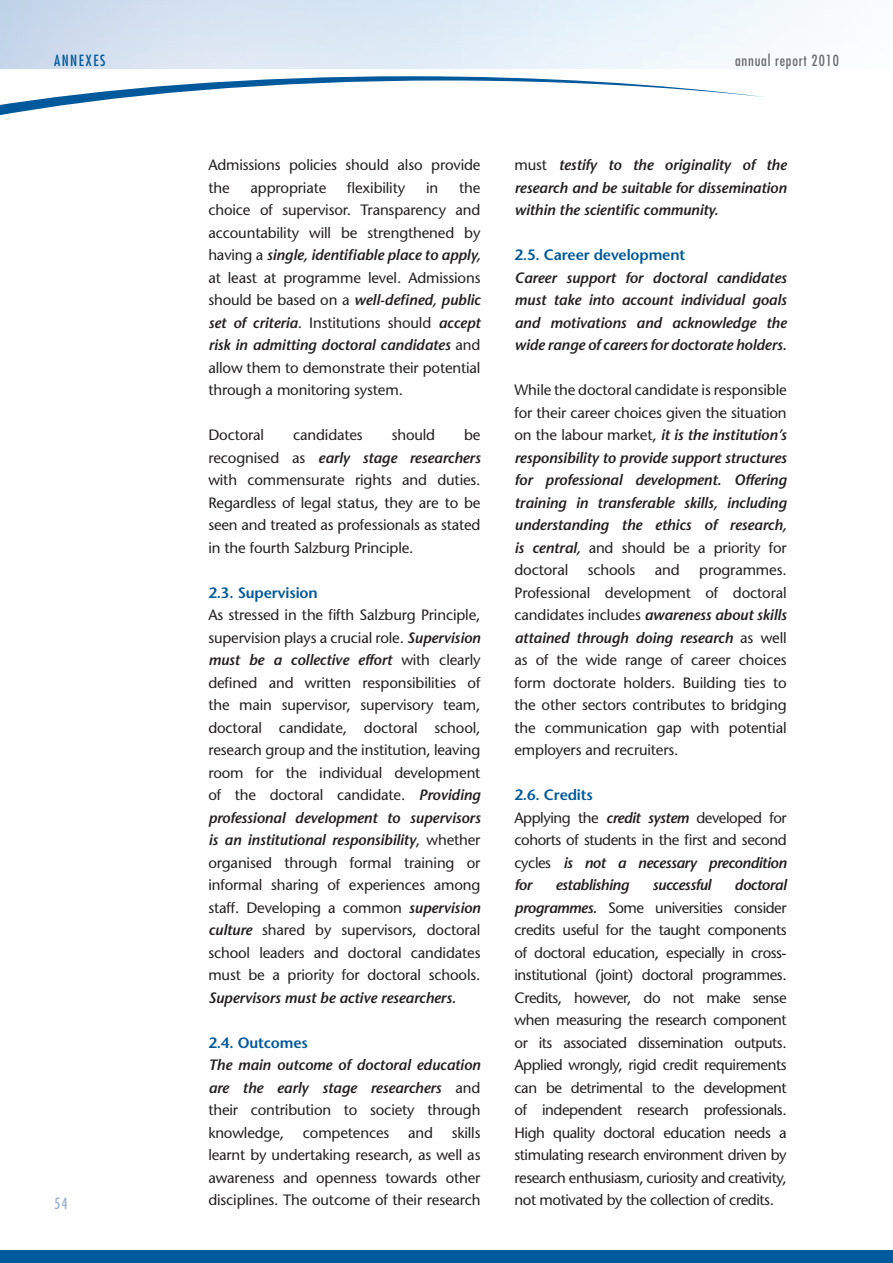
<style>
.page{position:relative;width:893px;height:1263px;background:#fff}
.page>*{position:absolute;margin:0;border:0;box-sizing:border-box;transform-origin:0 0}
.t1{font:15px/22.5px "Stone Sans";letter-spacing:-.01em;color:#231f20;text-align:justify}
.t2{font:italic 600 15px/22.5px "Stone Sans";letter-spacing:-.01em;color:#231f20;text-align:justify}
.t3{font:15px/22.5px "Stone Sans";letter-spacing:-.03em;color:#231f20}
.t4{font:600 15px "Stone Sans";letter-spacing:-.01em;color:#00599b}
.t5{font:italic 600 15px "Stone Sans";letter-spacing:-.03em;color:#231f20}
.t6{font:condensed 15px "Futura Std";letter-spacing:.05em;color:#6c6d70}
.t7{font:condensed 15px "Futura Std";color:#00599b}
.t8{font:condensed 15px "Futura Std";color:#99afd3}
.s1{font-weight:600;font-style:italic}
.s2{font-weight:400;font-style:normal}
.s3{font-weight:600;color:#00599b}
</style>
<div class="page">
<svg style="left:0;top:76px;width:763px;height:40px"></svg>
<div style="left:0;top:1250px;width:223px;height:13px;background:#00599b"></div>
<div style="left:223px;top:1250px;width:223px;height:13px;background:#00599b"></div>
<div style="left:446px;top:1250px;width:224px;height:13px;background:#00599b"></div>
<div style="left:670px;top:1250px;width:223px;height:13px;background:#00599b"></div>
<p class="t7" style="left:54px;top:52px;width:52px">ANN EXES</p>
<p class="t8" style="left:54px;top:1194px;width:15px">54</p>
<p class="t6" style="left:735px;top:52px;width:105px">annual report 2010</p>
<p class="t1" style="left:208px;top:154px;width:274px">Admissions policies should also provide the</p>
<p class="t1" style="left:208px;top:176px;width:274px;text-indent:251px">the choice of supervisor. Transparency and accountability will be strengthened by having a <span class="s1">single, identifiable place to apply, </span>at least at programme level. Admissions should be based on a <span class="s1">well-defined, public set of criteria</span>. Institutions should <span class="s1">accept risk in admitting doctoral candidates</span> and allow them to demonstrate their potential through a monitoring system.</p>
<p class="t1" style="left:208px;top:424px;width:57px">Doctoral</p>
<p class="t1" style="left:293px;top:424px;width:71px">candidates</p>
<p class="t1" style="left:392px;top:424px;width:45px">should</p>
<p class="t1" style="left:251px;top:176px;width:77px">appropriate</p>
<p class="t1" style="left:347px;top:176px;width:59px">flexibility</p>
<p class="t1" style="left:426px;top:176px;width:14px">in</p>
<p class="t1" style="left:208px;top:424px;width:274px;text-indent:256px">be recognised as <span class="s1">early stage researchers </span>with commensurate rights and duties.<br>Regardless of legal status, they are to be seen and treated as professionals as stated in the fourth Salzburg Principle.</p>
<p class="t4" style="left:208px;top:583px;width:111px">2.3. Supervision</p>
<p class="t1" style="left:208px;top:604px;width:274px">As stressed in the fifth Salzburg Principle, supervision plays a crucial role. <span class="s1">Supervision must be a collective effort</span> with clearly defined and written responsibilities of the main supervisor, supervisory team, doctoral candidate, doctoral school, research group and the institution, leaving room for the individual development of the doctoral candidate. <span class="s1">Providing professional development to supervisors is an institutional responsibility</span>, whether organised through formal training or informal sharing of experiences among staff. Developing a common <span class="s1">supervision culture</span> shared by supervisors, doctoral school leaders and doctoral candidates must be a priority for doctoral schools.</p>
<p class="t2" style="left:208px;top:986px;width:249px">Supervisors must be active researchers.</p>
<p class="t4" style="left:208px;top:1033px;width:101px">2.4. Outcomes</p>
<p class="t1" style="left:208px;top:1054px;width:274px"><span class="s1">The main outcome of doctoral education are the early stage researchers</span> and their contribution to society through knowledge, competences and skills learnt by undertaking research, as well as awareness and openness towards other disciplines. The outcome of their research</p>
<p class="t2" style="left:514px;top:154px;width:274px"><span class="s2">must</span> testify to the originality of the research and be suitable for dissemination within the scientific community.</p>
<p class="t4" style="left:514px;top:246px;width:172px">2.5. Career development</p>
<p class="t2" style="left:514px;top:266px;width:274px">Career support for doctoral candidates must take into account individual goals and motivations and acknowledge the wide range of careers for doctorate holders.</p>
<p class="t2" style="left:514px;top:379px;width:274px"><span class="s2">While the doctoral candidate is responsible for their career choices given the situation on the labour market,</span> it is the institution’s responsibility to provide support structures for professional development. Offering training in transferable skills, including understanding the ethics of research, is central, <span class="s2">and should be a priority for doctoral</span></p>
<p class="t1" style="left:588px;top:559px;width:49px">schools</p>
<p class="t1" style="left:655px;top:559px;width:26px">and</p>
<p class="t1" style="left:514px;top:559px;width:274px;text-indent:185px">programmes.<br>Professional development of doctoral candidates includes <span class="s1">awareness about skills attained through doing research</span> as well as of the wide range of career choices form doctorate holders. Building ties to the other sectors contributes to bridging the communication gap with potential employers and recruiters.</p>
<p class="t3" style="left:514px;top:784px;width:274px"><span class="s3">2.6. Credits<br></span>Applying the <span class="s1">credit system</span> developed for cohorts of students in the first and second cycles <span class="s1">is not a necessary precondition for</span></p>
<p class="t1" style="left:514px;top:874px;width:274px;text-indent:220px"><span class="s1">doctoral programmes.</span> Some universities consider credits useful for the taught components of doctoral education, especially in cross&shy;institutional (joint) doctoral programmes.<br>Credits, however, do not make sense when measuring the research component or its associated dissemination outputs.<br>Applied wrongly, rigid credit requirements can be detrimental to the development of independent research professionals.<br>High quality doctoral education needs a stimulating research environment driven by research enthusiasm, curiosity and creativity, not motivated by the collection of credits.</p>
<p class="t5" style="left:555px;top:876px;width:75px">establishing</p>
<p class="t5" style="left:652px;top:876px;width:60px">successful</p>
</div>
